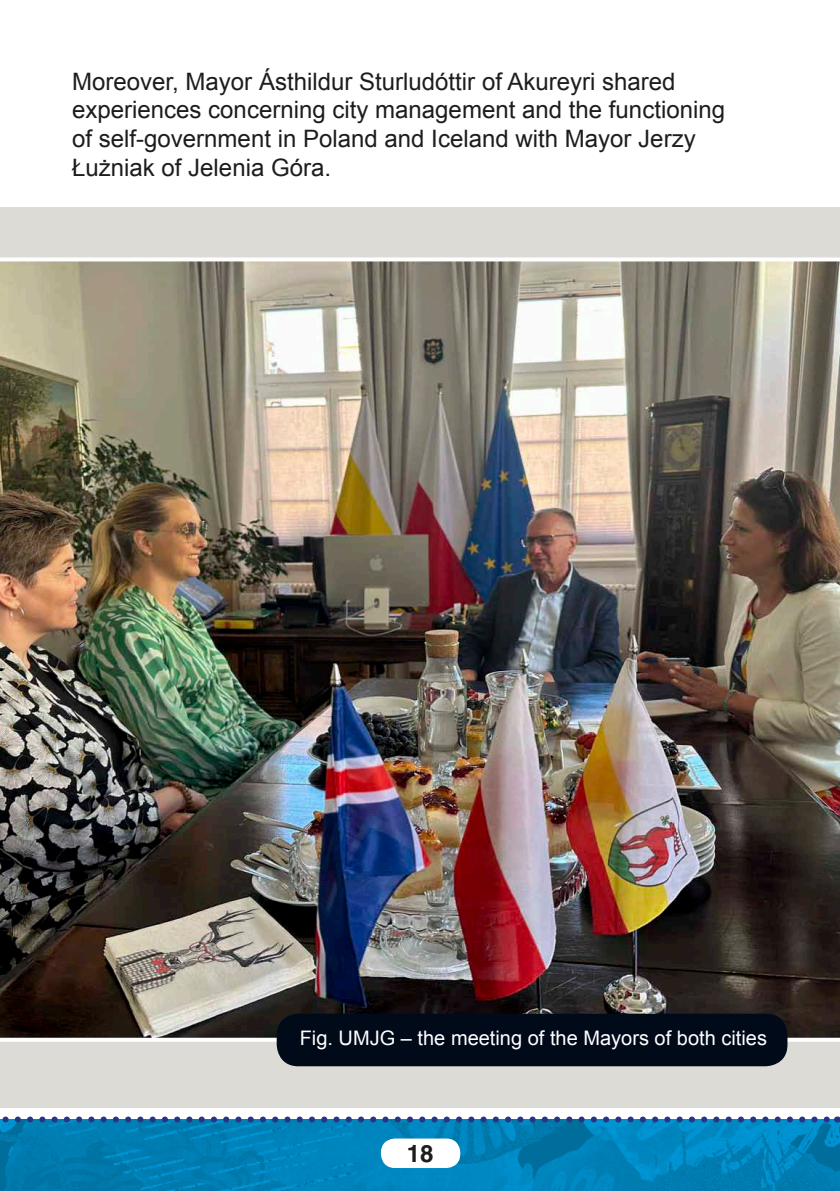
<style>
.page{position:relative;width:840px;height:1191px;background:#fff}
.page>*{position:absolute;margin:0;border:0;box-sizing:border-box;transform-origin:0 0}
.t1{font:24px/28.8px "Arial";color:#1d1d1b}
.t2{font:24px "Helvetica CE Bold";color:#1d1d1b}
.t3{font:20px "Arial";color:#fff}
</style>
<div class="page">
<img style="left:0;top:1119px;width:839px;height:72px">
<div style="left:381px;top:1138px;width:79px;height:30px;background:#fff;border-radius:14px"></div>
<svg style="left:0;top:1116px;width:830px;height:6px"></svg>
<div style="left:0;top:207px;width:839px;height:900px;background:#dcdbd5"></div>
<img style="left:0;top:257px;width:839px;height:784px">
<div style="left:276px;top:1013px;width:511px;height:53px;background:#000a19;border-radius:22px"></div>
<p class="t1" style="left:72px;top:66px;width:654px">Moreover, Mayor Ásthildur Sturludóttir of Akureyri shared experiences concerning city management and the functioning of self-government in Poland and Iceland with Mayor Jerzy Łużniak of Jelenia Góra.</p>
<p class="t3" style="left:299px;top:1024px;width:468px">Fig. UMJG – the meeting of the Mayors of both cities</p>
<p class="t2" style="left:406px;top:1138px;width:28px">18</p>
</div>
